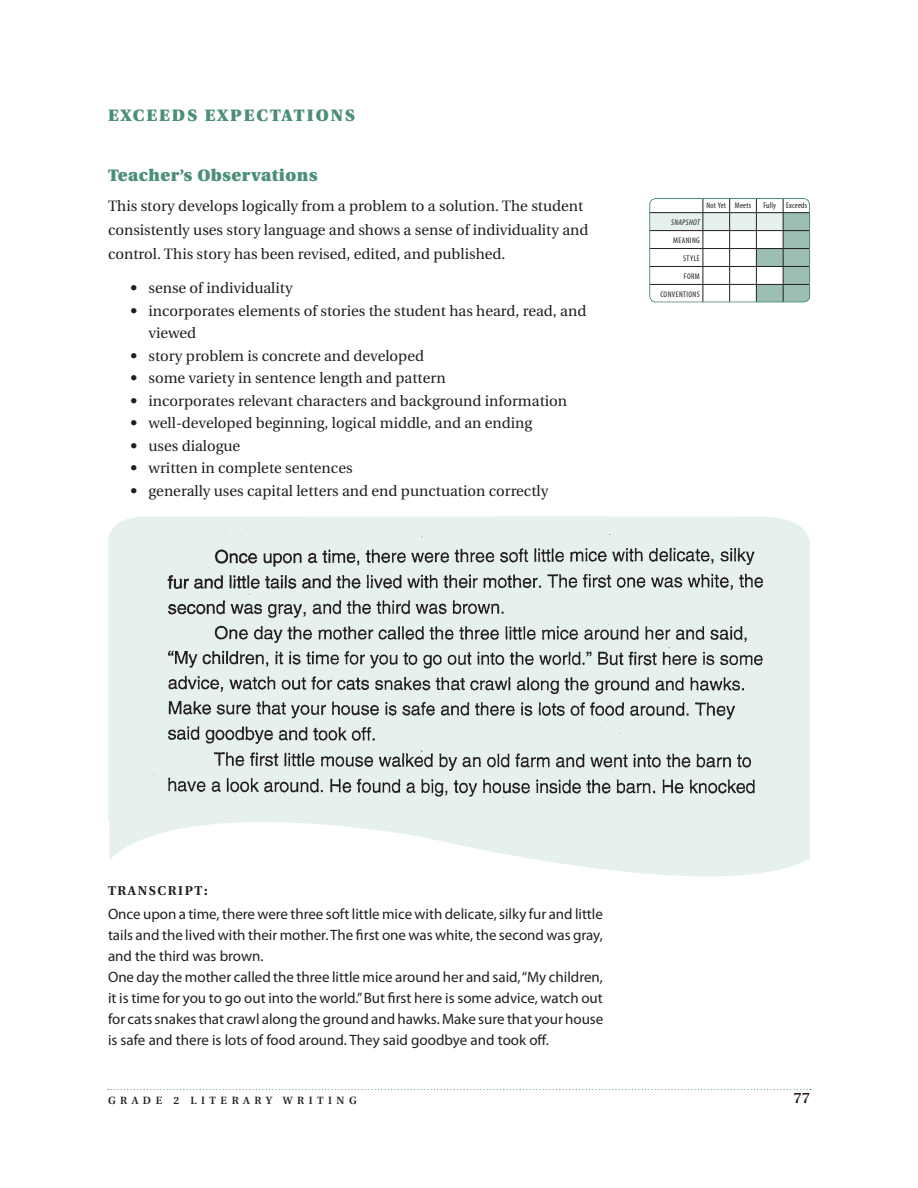
<style>
.page{position:relative;width:918px;height:1188px;background:#fff}
.page>*{position:absolute;margin:0;border:0;box-sizing:border-box;transform-origin:0 0}
.t1{font:900 16.5px "Utopia";letter-spacing:.035em;color:#4c8f75}
.t2{font:900 16.5px "Utopia";letter-spacing:.13em;color:#4c8f75}
.t3{font:15px/24px "Utopia";color:#231f20}
.t4{font:15px/21px "Myriad Pro";color:#231f20}
.t5{font:600 15px "Utopia";color:#231f20}
.t6{font:700 12.75px "Utopia";letter-spacing:.125em;color:#231f20}
.t7{font:600 10.5px "Utopia";letter-spacing:.43em;color:#231f20}
.t8{font:condensed 8.25px/18px "Myriad Pro";letter-spacing:.03em;color:#231f20;text-align:right}
.t9{font:italic condensed 8.25px "Myriad Pro";letter-spacing:.045em;color:#231f20}
.s1{font-weight:700}
</style>
<div class="page">
<svg style="left:108px;top:1089px;width:703px;height:1px"></svg>
<svg style="left:649px;top:198px;width:162px;height:105px"></svg>
<div style="left:108px;top:549px;width:702px;height:270px;background:#e6f0ec"></div>
<svg style="left:108px;top:516px;width:702px;height:33px;background:#e8f1ed"></svg>
<svg style="left:109px;top:819px;width:701px;height:57px"></svg>
<img style="left:136px;top:526px;width:651px;height:272px">
<p class="t2" style="left:108px;top:105px;width:162px">Exceeds Expectations</p>
<p class="t1" style="left:108px;top:165px;width:211px">Teacher’s Observations</p>
<p class="t3" style="left:108px;top:194px;width:482px">This story develops logically from a problem to a solution. The student consistently uses story language and shows a sense of individuality and control. This story has been revised, edited, and published.</p>
<p class="t3" style="left:130px;top:276px;width:164px"><span class="s1">•</span> sense of individuality</p>
<p class="t3" style="left:148px;top:299px;width:439px;line-height:22.5px;text-indent:-18px"><span class="s1">•</span> incorporates elements of stories the student has heard, read, and viewed</p>
<p class="t3" style="left:130px;top:344px;width:295px"><span class="s1">•</span> story problem is concrete and developed</p>
<p class="t3" style="left:130px;top:366px;width:317px"><span class="s1">•</span> some variety in sentence length and pattern</p>
<p class="t3" style="left:130px;top:389px;width:438px"><span class="s1">•</span> incorporates relevant characters and background information</p>
<p class="t3" style="left:130px;top:411px;width:403px"><span class="s1">•</span> well-developed beginning, logical middle, and an ending</p>
<p class="t3" style="left:130px;top:434px;width:111px"><span class="s1">•</span> uses dialogue</p>
<p class="t3" style="left:130px;top:456px;width:224px"><span class="s1">•</span> written in complete sentences</p>
<p class="t3" style="left:130px;top:479px;width:419px"><span class="s1">•</span> generally uses capital letters and end punctuation correctly</p>
<p class="t8" style="left:707px;top:197px;width:46px">NOT YET MEETS</p>
<p class="t8" style="left:763px;top:197px;width:45px">FULLY EXCEEDS</p>
<p class="t9" style="left:671px;top:217px;width:30px">SNAPSHOT</p>
<p class="t8" style="left:660px;top:231px;width:41px">MEANING<br>STYLE<br>FORM<br>CONVENTIONS</p>
<p class="t6" style="left:108px;top:883px;width:101px">TRANSCRIPT:</p>
<p class="t4" style="left:108px;top:903px;width:497px">Once upon a time, there were three soft little mice with delicate, silky fur and little tails and the lived with their mother. The first one was white, the second was gray, and the third was brown.<br>One day the mother called the three little mice around her and said, “My children, it is time for you to go out into the world.” But first here is some advice, watch out for cats snakes that crawl along the ground and hawks. Make sure that your house is safe and there is lots of food around. They said goodbye and took off.</p>
<p class="t7" style="left:108px;top:1094px;width:248px">GRADE 2 LITERARY WRITING</p>
<p class="t5" style="left:794px;top:1090px;width:18px">77</p>
</div>
